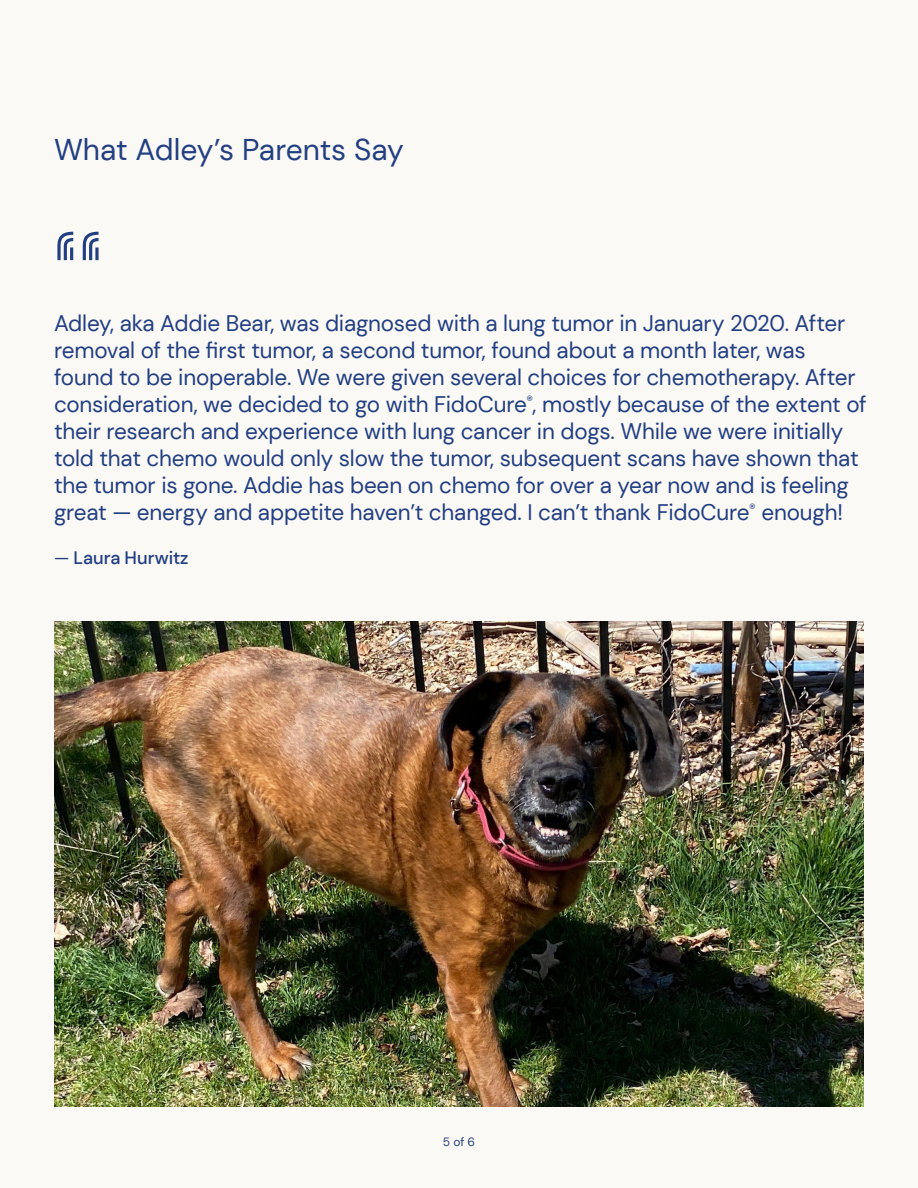
<style>
.page{position:relative;width:918px;height:1188px;background:#fbf9f6}
.page>*{position:absolute;margin:0;border:0;box-sizing:border-box;transform-origin:0 0}
.t1{font:90px "Monoton";color:#223f82}
.t2{font:30px "DM Sans";letter-spacing:-.01em;color:#223f82}
.t3{font:22.5px/27px "DM Sans";letter-spacing:-.01em;color:#223f82}
.t4{font:500 18px "DM Sans";letter-spacing:-.005em;color:#223f82}
.t5{font:12px "DM Sans";color:#233e81}
.s1{font-weight:400}
</style>
<div class="page">
<img style="left:54px;top:621px;width:810px;height:486px">
<p class="t2" style="left:54px;top:131px;width:351px">What Adley’s Parents Say</p>
<p class="t1" style="left:54px;top:200px;width:50px">“</p>
<p class="t3" style="left:54px;top:310px;width:814px">Adley, aka Addie Bear, was diagnosed with a lung tumor in January 2020. After removal of the first tumor, a second tumor, found about a month later, was found to be inoperable. We were given several choices for chemotherapy. After consideration, we decided to go with FidoCure<sup>®</sup>, mostly because of the extent of their research and experience with lung cancer in dogs. While we were initially told that chemo would only slow the tumor, subsequent scans have shown that the tumor is gone. Addie has been on chemo for over a year now and is feeling great — energy and appetite haven’t changed. I can’t thank FidoCure<sup>®</sup> enough!</p>
<p class="t4" style="left:54px;top:546px;width:136px"><span class="s1">—</span> Laura Hurwitz</p>
<p class="t5" style="left:443px;top:1134px;width:34px">5 of 6</p>
</div>
